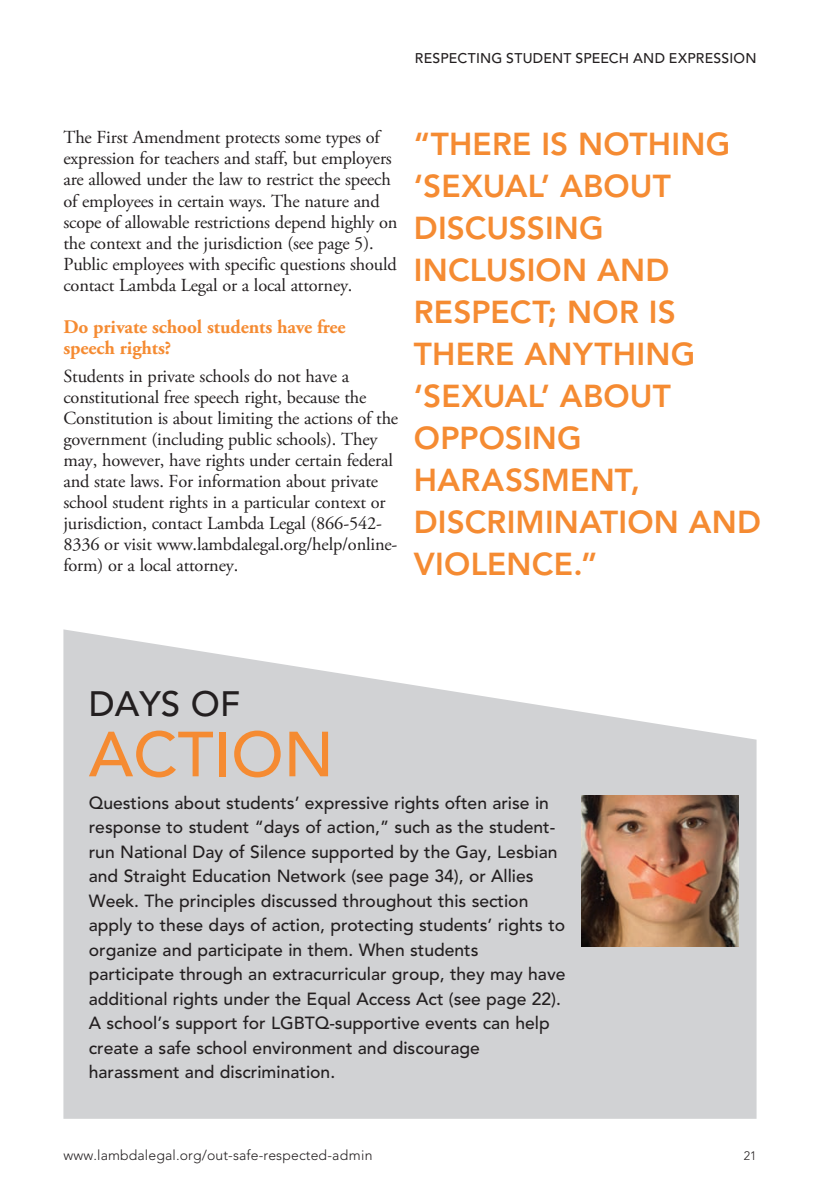
<style>
.page{position:relative;width:820px;height:1198px;background:#fff}
.page>*{position:absolute;margin:0;border:0;box-sizing:border-box;transform-origin:0 0}
.t1{font:500 63px "Avenir LT Std";color:#f58b32}
.t2{font:500 35px "Avenir LT Std";color:#231f20}
.t3{font:800 31.5px/42px "Avenir LT Std";letter-spacing:.145em;color:#f58b32}
.t4{font:700 19.25px/21px "Adobe Garamond Pro";letter-spacing:-.005em;color:#f58b32}
.t5{font:18.38px/21px "Adobe Garamond Pro";letter-spacing:-.01em;color:#231f20}
.t6{font:500 17.5px/24.5px "Avenir LT Std";color:#231f20}
.t7{font:300 14px "Avenir LT Std";letter-spacing:.01em;color:#231f20}
.t8{font:500 14px "Avenir LT Std";letter-spacing:.015em;color:#231f20}
.t9{font:300 12.25px "Avenir LT Std";color:#231f20}
</style>
<div class="page">
<svg style="left:63px;top:629px;width:693px;height:490px;background:#d6d7d9"></svg>
<img style="left:581px;top:796px;width:157px;height:151px">
<p class="t8" style="left:415px;top:50px;width:343px">Respecting Student Speech and Expression</p>
<p class="t5" style="left:63px;top:128px;width:335px">The First Amendment protects some types of expression for teachers and staff, but employers are allowed under the law to restrict the speech of employees in certain ways. The nature and scope of allowable restrictions depend highly on the context and the jurisdiction (see page 5).<br>Public employees with specific questions should contact Lambda Legal or a local attorney.</p>
<p class="t4" style="left:63px;top:316px;width:284px">Do private school students have free speech rights?</p>
<p class="t5" style="left:63px;top:367px;width:336px">Students in private schools do not have a constitutional free speech right, because the Constitution is about limiting the actions of the government (including public schools). They may, however, have rights under certain federal and state laws. For information about private school student rights in a particular context or jurisdiction, contact Lambda Legal (866-542- 8336 or visit www.lambdalegal.org/help/online&shy;form) or a local attorney.</p>
<h3 class="t3" style="left:414px;top:123px;width:187px;text-indent:127px">IS NOTHING ‘SEXUAL’ ABOUT<br>DISCUSSING<br>INCLUSION</h3>
<h3 class="t3" style="left:414px;top:123px;width:56px">“THERE</h3>
<h3 class="t3" style="left:597px;top:249px;width:25px">AND</h3>
<h3 class="t3" style="left:414px;top:291px;width:21px">RESPECT</h3>
<h3 class="t3" style="left:548px;top:291px;width:44px">; NOR</h3>
<h3 class="t3" style="left:649px;top:291px;width:13px">IS</h3>
<h3 class="t3" style="left:414px;top:333px;width:21px">THERE</h3>
<h3 class="t3" style="left:414px;top:333px;width:170px;text-indent:111px">ANYTHING ‘SEXUAL’ ABOUT<br>OPPOSING<br>HARASSMENT</h3>
<h3 class="t3" style="left:631px;top:459px;width:11px">,</h3>
<h3 class="t3" style="left:414px;top:501px;width:20px">DISCRIMINATION</h3>
<h3 class="t3" style="left:689px;top:501px;width:25px">AND</h3>
<h3 class="t3" style="left:414px;top:543px;width:42px">VIOLENCE</h3>
<h3 class="t3" style="left:573px;top:543px;width:26px">.”</h3>
<h2 class="t2" style="left:89px;top:683px;width:153px">DAYS OF</h2>
<h1 class="t1" style="left:89px;top:718px;width:84px">ACTION</h1>
<p class="t6" style="left:89px;top:791px;width:478px">Questions about students’ expressive rights often arise in response to student “days of action,” such as the student&shy;run N ational Day of Silence supported by the Gay, Lesbian and Straight Education N etwork (see page 34), or Allies Week. The principles discussed throughout this section apply to these days of action, protecting students’ rights to organize and participate in them. When students participate through an extracurricular group, they may have additional rights under the Equal Access Act (see page 22).<br>A school’s support for LG BTQ-supportive events can help create a safe school environment and discourage harassment and discrimination.</p>
<p class="t7" style="left:63px;top:1147px;width:311px">www.lambdalegal.org/out-safe-respected-admin</p>
<p class="t9" style="left:744px;top:1148px;width:14px">21</p>
</div>
